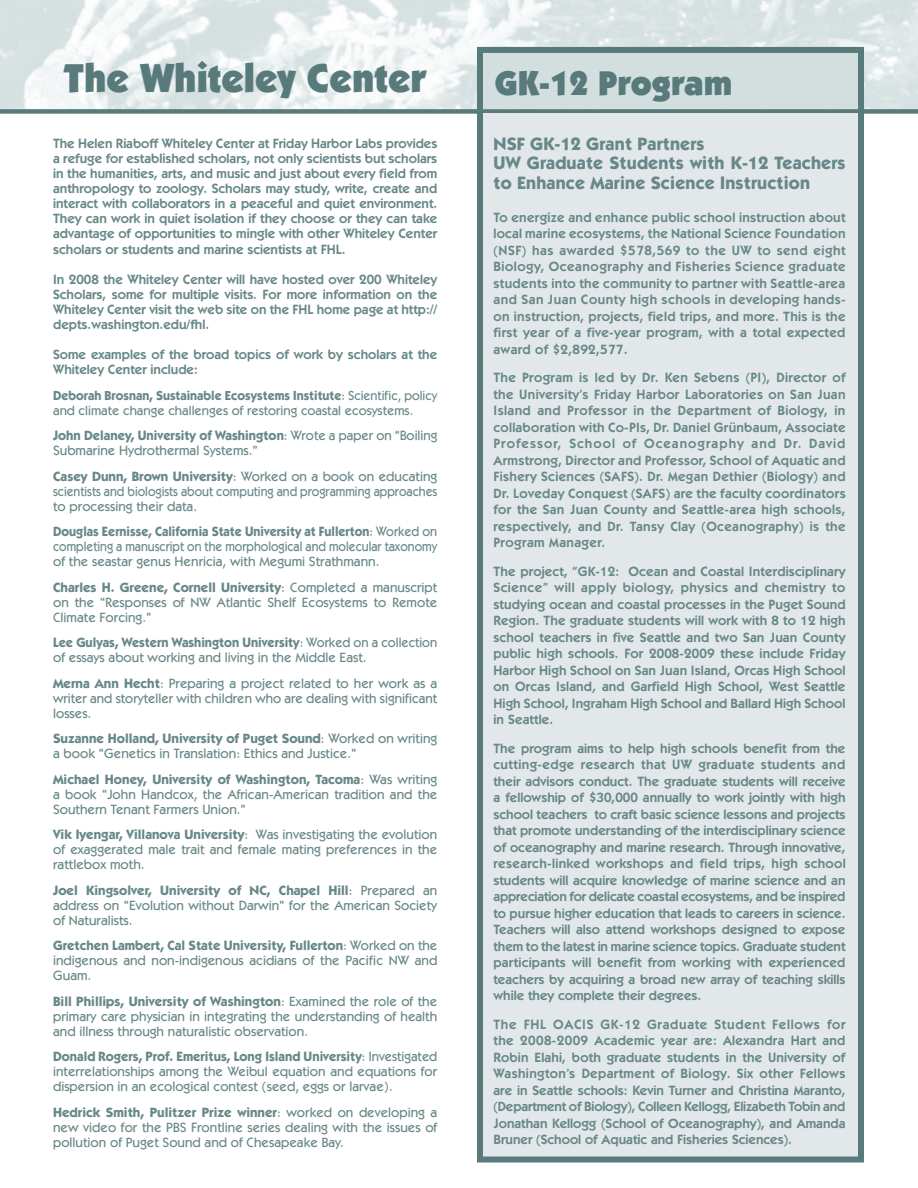
<style>
.page{position:relative;width:918px;height:1188px;background:#fff}
.page>*{position:absolute;margin:0;border:0;box-sizing:border-box;transform-origin:0 0}
.t1{font:900 40.5px "Itc Kabel";color:#587a7b}
.t2{font:900 34.5px "Itc Kabel";color:#587a7b}
.t3{font:700 18px/19.5px "Itc Kabel";letter-spacing:.01em;color:#678788}
.t4{font:600 13.5px/16.5px "Itc Kabel";letter-spacing:.01em;color:#678788;text-align:justify}
.t5{font:500 13.5px/15px "Itc Kabel";color:#688888;text-align:justify}
.t6{font:600 13.5px/15.1px "Itc Kabel";color:#688888;text-align:justify}
.t7{font:500 13.5px/15px "Itc Kabel";color:#688888;text-align:justify;scale:.94 1}
.t8{font:500 13.5px/15px "Itc Kabel";color:#688888;scale:.95 1}
.t9{font:500 13.2px/15px "Itc Kabel";color:#688888;scale:.96 1}
.s1{font-weight:700}
.s2{font-size:14.25px}
</style>
<div class="page">
<img style="left:0;top:0;width:918px;height:109px">
<div style="left:0;top:109px;width:918px;height:5px;background:#587a7b"></div>
<div style="left:479px;top:114px;width:380px;height:1047px;background:#e2e8e9"></div>
<div style="left:479px;top:47px;width:384px;height:62px;background:#d3dedf"></div>
<div style="left:477px;top:47px;width:387px;height:1115px;border:6px solid #587a7b"></div>
<h1 class="t1" style="left:64px;top:53px;width:364px">The Whiteley Center</h1>
<h2 class="t2" style="left:495px;top:61px;width:239px">GK-12 Program</h2>
<p class="t6" style="left:53px;top:136px;width:386px">The Helen Riaboff Whiteley Center at Friday Harbor Labs provides a refuge for established scholars, not only scientists but scholars in the humanities, arts, and music and just about every field from anthropology to zoology. Scholars may study, write, create and interact with collaborators in a peaceful and quiet environment.<br>They can work in quiet isolation if they choose or they can take advantage of opportunities to mingle with other Whiteley Center scholars or students and marine scientists at FHL.</p>
<p class="t6" style="left:53px;top:272px;width:386px">In 2008 the Whiteley Center will have hosted over 200 Whiteley Scholars, some for multiple visits. For more information on the Whiteley Center visit the web site on the FHL home page at http:// depts.washington.edu/fhl.</p>
<p class="t6" style="left:53px;top:347px;width:386px">Some examples of the broad topics of work by scholars at the<br>Whiteley Center include:</p>
<p class="t9" style="left:53px;top:388px;width:402px"><span class="s1">Deborah Brosnan, Sustainable Ecosystems Institute</span>: Scientific, policy and climate change challenges of restoring coastal ecosystems.</p>
<p class="t5" style="left:53px;top:428px;width:386px"><span class="s1">John Delaney, University of Washington</span>: Wrote a paper on “Boiling<br>Submarine Hydrothermal Systems.”</p>
<p class="t5" style="left:53px;top:469px;width:386px"><span class="s1">Casey Dunn, Brown University</span>: Worked on a book on educating scientists and biologists about computing and programming approaches to processing their data.</p>
<p class="t7" style="left:53px;top:524px;width:410px"><span class="s1">Douglas Eernisse, California State University at Fullerton</span>: Worked on completing a manuscript on the morphological and molecular taxonomy of the seastar genus Henricia, with Megumi Strathmann.</p>
<p class="t5" style="left:53px;top:580px;width:386px"><span class="s1">Charles H. Greene, Cornell University</span>: Completed a manuscript on the “Responses of NW Atlantic Shelf Ecosystems to Remote Climate Forcing.”</p>
<p class="t8" style="left:53px;top:635px;width:406px"><span class="s1">Lee Gulyas, Western Washington University</span>: Worked on a collection of essays about working and living in the Middle East.</p>
<p class="t5" style="left:53px;top:676px;width:386px"><span class="s1">Merna Ann Hecht</span>: Preparing a project related to her work as a writer and storyteller with children who are dealing with significant losses.</p>
<p class="t5" style="left:53px;top:731px;width:386px"><span class="s1">Suzanne Holland, University of Puget Sound</span>: Worked on writing a book “Genetics in Translation: Ethics and Justice.”</p>
<p class="t5" style="left:53px;top:772px;width:386px"><span class="s1">Michael Honey, University of Washington, Tacoma</span>: Was writing a book “John Handcox, the African-American tradition and the Southern Tenant Farmers Union.”</p>
<p class="t5" style="left:53px;top:827px;width:386px"><span class="s1">Vik Iyengar, Villanova University</span>: Was investigating the evolution of exaggerated male trait and female mating preferences in the rattlebox moth.</p>
<p class="t5" style="left:53px;top:883px;width:386px"><span class="s1">Joel Kingsolver, University of NC, Chapel Hill</span>: Prepared an address on “Evolution without Darwin” for the American Society of Naturalists.</p>
<p class="t5" style="left:53px;top:938px;width:386px"><span class="s1">Gretchen Lambert, Cal State University, Fullerton</span>: Worked on the indigenous and non-indigenous acidians of the Pacific NW and Guam.</p>
<p class="t5" style="left:53px;top:994px;width:386px"><span class="s1">Bill Phillips, University of Washington</span>: Examined the role of the primary care physician in integrating the understanding of health and illness through naturalistic observation.</p>
<p class="t5" style="left:53px;top:1049px;width:386px"><span class="s1">Donald Rogers, Prof. Emeritus, Long Island University</span>: Investigated interrelationships among the Weibul equation and equations for dispersion in an ecological contest (seed, eggs or larvae).</p>
<p class="t5" style="left:53px;top:1105px;width:386px"><span class="s1">Hedrick Smith, Pulitzer Prize winner</span>: worked on developing a new video for the PBS Frontline series dealing with the issues of pollution of Puget Sound and of Chesapeake Bay.</p>
<h3 class="t3" style="left:494px;top:134px;width:354px">NSF GK-12 Grant Partners<br>UW Graduate Students with K-12 Teachers to Enhance Marine Science Instruction</h3>
<p class="t4" style="left:494px;top:209px;width:354px">To energize and enhance public school instruction about local marine ecosystems, the National Science Foundation (NSF) has awarded $578,569 to the UW to send eight Biology, Oceanography and Fisheries Science graduate students into the community to partner with Seattle-area and San Juan County high schools in developing hands&shy;on instruction, projects, field trips, and more. This is the first year of a five-year program, with a total expected award of $2,892,577<span class="s2">.</span></p>
<p class="t4" style="left:494px;top:370px;width:354px">The Program is led by Dr. Ken Sebens (PI), Director of the University’s Friday Harbor Laboratories on San Juan Island and Professor in the Department of Biology, in collaboration with Co-PIs, Dr. Daniel Grünbaum, Associate Professor, School of Oceanography and Dr. David Armstrong, Director and Professor, School of Aquatic and Fishery Sciences (SAFS). Dr. Megan Dethier (Biology) and Dr. Loveday Conquest (SAFS) are the faculty coordinators for the San Juan County and Seattle-area high schools, respectively, and Dr. Tansy Clay (Oceanography) is the Program Manager.</p>
<p class="t4" style="left:494px;top:563px;width:354px">The project, “GK-12: Ocean and Coastal Interdisciplinary Science” will apply biology, physics and chemistry to studying ocean and coastal processes in the Puget Sound Region. The graduate students will work with 8 to 12 high school teachers in five Seattle and two San Juan County public high schools. For 2008-2009 these include Friday Harbor High School on San Juan Island, Orcas High School on Orcas Island, and Garfield High School, West Seattle High School, Ingraham High School and Ballard High School in Seattle.</p>
<p class="t4" style="left:494px;top:740px;width:354px">The program aims to help high schools benefit from the cutting-edge research that UW graduate students and their advisors conduct. The graduate students will receive a fellowship of $30,000 annually to work jointly with high school teachers to craft basic science lessons and projects that promote understanding of the interdisciplinary science of oceanography and marine research. Through innovative, research-linked workshops and field trips, high school students will acquire knowledge of marine science and an appreciation for delicate coastal ecosystems, and be inspired to pursue higher education that leads to careers in science.<br>Teachers will also attend workshops designed to expose them to the latest in marine science topics. Graduate student participants will benefit from working with experienced teachers by acquiring a broad new array of teaching skills while they complete their degrees.</p>
<p class="t4" style="left:494px;top:1016px;width:354px">The FHL OACIS GK-12 Graduate Student Fellows for the 2008-2009 Academic year are: Alexandra Hart and Robin Elahi, both graduate students in the University of Washington’s Department of Biology. Six other Fellows are in Seattle schools: Kevin Turner and Christina Maranto, (Department of Biology), Colleen Kellogg, Elizabeth Tobin and Jonathan Kellogg (School of Oceanography), and Amanda Bruner (School of Aquatic and Fisheries Sciences).</p>
</div>
